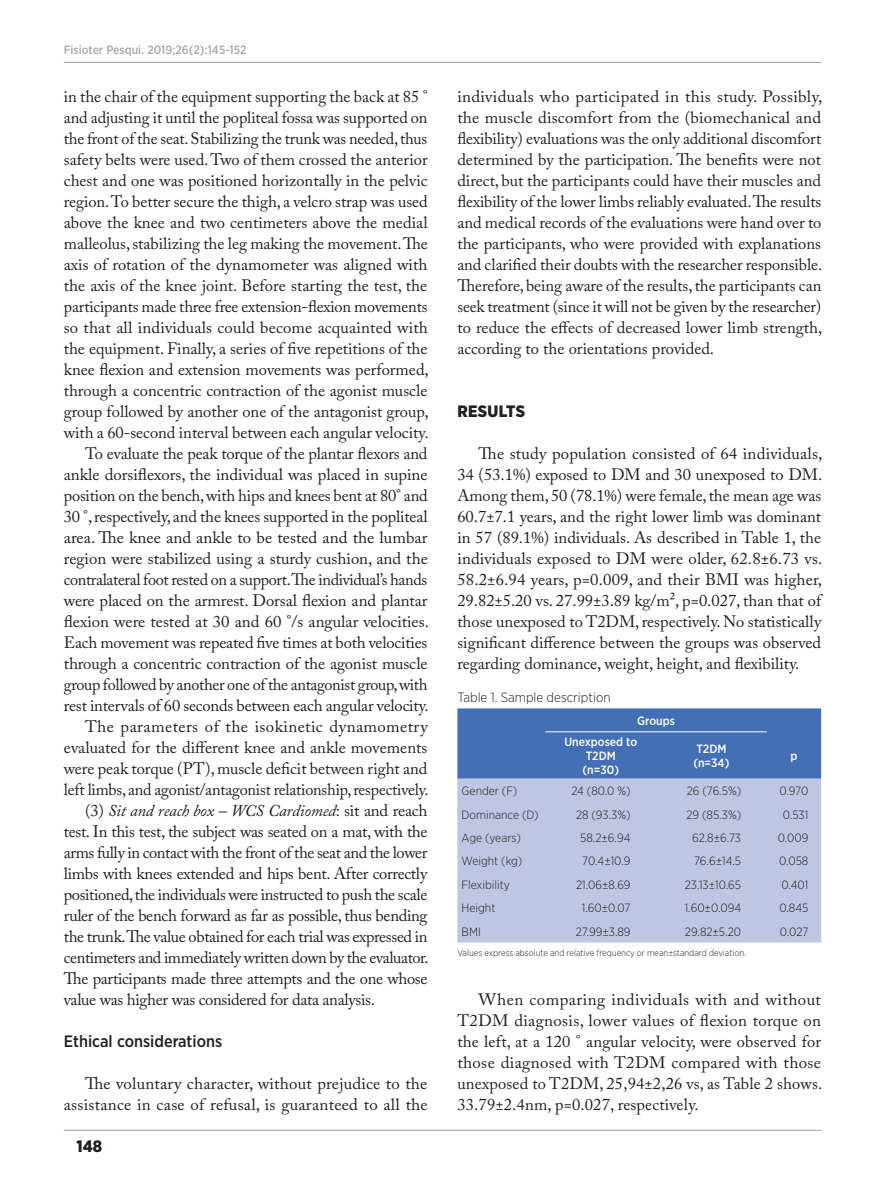
<style>
.page{position:relative;width:885px;height:1187px;background:#fff}
.page>*{position:absolute;margin:0;border:0;box-sizing:border-box;transform-origin:0 0}
.TEXTO{font:16.5px/21px "Adobe Caslon Pro";color:#231f20;text-align:justify}
.Sub2{font:500 16.5px "Gotham Narrow";color:#231f20}
.Sub1{font:900 16.5px "Gotham Narrow";letter-spacing:.015em;color:#231f20}
.Tab_tit{font:300 13.5px "Gotham Narrow";color:#231f20}
.Tab_corpo{font:300 12px "Gotham Narrow";color:#231f20}
.Tab_gravata{font:500 12px/14.4px "Gotham Narrow";color:#fff;text-align:center}
.t1{font:500 12px "Gotham Narrow";color:#a8a9ad}
.legenda_fonte{font:300 9px "Gotham Narrow";color:#231f20}
.s1{font-style:italic}
</style>
<div class="page">
<hr style="left:64px;top:62px;width:757px;height:1px;background:#a8a9ad">
<hr style="left:64px;top:1129px;width:757px;height:1px;background:#a8a9ad">
<div style="left:457px;top:708px;width:364px;height:70px;background:#446fb6"></div>
<div style="left:457px;top:778px;width:364px;height:164px;background:#bec6e3"></div>
<hr style="left:545px;top:731px;width:111px;height:1px;background:#fff">
<hr style="left:656px;top:731px;width:110px;height:1px;background:#fff">
<p class="t1" style="left:64px;top:42px;width:184px">Fisioter Pesqui. 2019;26(2):145-152</p>
<p class="TEXTO" style="left:64px;top:86px;width:366px">in the chair of the equipment supporting the back at 85 ° and adjusting it until the popliteal fossa was supported on the front of the seat. Stabilizing the trunk was needed, thus safety belts were used. Two of them crossed the anterior chest and one was positioned horizontally in the pelvic region. To better secure the thigh, a velcro strap was used above the knee and two centimeters above the medial malleolus, stabilizing the leg making the movement. The axis of rotation of the dynamometer was aligned with the axis of the knee joint. Before starting the test, the participants made three free extension-flexion movements so that all individuals could become acquainted with the equipment. Finally, a series of five repetitions of the knee flexion and extension movements was performed, through a concentric contraction of the agonist muscle group followed by another one of the antagonist group, with a 60-second interval between each angular velocity.</p>
<p class="TEXTO" style="left:64px;top:443px;width:366px;text-indent:21px">To evaluate the peak torque of the plantar flexors and ankle dorsiflexors, the individual was placed in supine position on the bench, with hips and knees bent at 80° and 30 °, respectively, and the knees supported in the popliteal area. The knee and ankle to be tested and the lumbar region were stabilized using a sturdy cushion, and the contralateral foot rested on a support.The individual’s hands were placed on the armrest. Dorsal flexion and plantar flexion were tested at 30 and 60 °/s angular velocities.<br>Each movement was repeated five times at both velocities through a concentric contraction of the agonist muscle group followed by another one of the antagonist group, with rest intervals of 60 seconds between each angular velocity.</p>
<p class="TEXTO" style="left:64px;top:716px;width:366px;text-indent:21px">The parameters of the isokinetic dynamometry evaluated for the different knee and ankle movements were peak torque (PT), muscle deficit between right and left limbs, and agonist/antagonist relationship, respectively.</p>
<p class="TEXTO" style="left:64px;top:800px;width:366px;text-indent:21px">(3) <span class="s1">Sit and reach box – WCS Cardiomed</span>: sit and reach test. In this test, the subject was seated on a mat, with the arms fully in contact with the front of the seat and the lower limbs with knees extended and hips bent. After correctly positioned, the individuals were instructed to push the scale ruler of the bench forward as far as possible, thus bending the trunk.The value obtained for each trial was expressed in centimeters and immediately written down by the evaluator.<br>The participants made three attempts and the one whose value was higher was considered for data analysis.</p>
<p class="Sub2" style="left:64px;top:1031px;width:160px">Ethical considerations</p>
<p class="TEXTO" style="left:64px;top:1073px;width:365px;text-align:right">The voluntary character, without prejudice to the assistance in case of refusal, is guaranteed to all the</p>
<p class="Sub1" style="left:77px;top:1135px;width:27px">148</p>
<p class="TEXTO" style="left:457px;top:86px;width:366px">individuals who participated in this study. Possibly, the muscle discomfort from the (biomechanical and flexibility) evaluations was the only additional discomfort determined by the participation. The benefits were not direct, but the participants could have their muscles and flexibility of the lower limbs reliably evaluated. The results and medical records of the evaluations were hand over to the participants, who were provided with explanations and clarified their doubts with the researcher responsible.<br>Therefore, being aware of the results, the participants can seek treatment (since it will not be given by the researcher) to reduce the effects of decreased lower limb strength, according to the orientations provided.</p>
<p class="Sub1" style="left:457px;top:400px;width:69px">RESULTS</p>
<p class="TEXTO" style="left:457px;top:443px;width:366px;text-indent:21px">The study population consisted of 64 individuals, 34 (53.1%) exposed to DM and 30 unexposed to DM.<br>Among them, 50 (78.1%) were female, the mean age was 60.7±7.1 years, and the right lower limb was dominant in 57 (89.1%) individuals. As described in Table 1, the individuals exposed to DM were older, 62.8±6.73 vs.<br>58.2±6.94 years, p=0.009, and their BMI was higher, 29.82±5.20 vs. 27.99±3.89 kg/m², p=0.027, than that of those unexposed to T2DM, respectively. No statistically significant difference between the groups was observed regarding dominance, weight, height, and flexibility.</p>
<p class="Tab_tit" style="left:457px;top:689px;width:155px">Table 1. Sample description</p>
<p class="Tab_gravata" style="left:637px;top:713px;width:39px">Groups</p>
<p class="Tab_gravata" style="left:564px;top:734px;width:74px">Unexposed to<br>T2DM</p>
<p class="Tab_gravata" style="left:582px;top:762px;width:38px">(n=30)</p>
<p class="Tab_gravata" style="left:696px;top:741px;width:32px">T2DM</p>
<p class="Tab_gravata" style="left:693px;top:755px;width:38px">(n=34)</p>
<p class="Tab_gravata" style="left:790px;top:748px;width:8px">p</p>
<p class="Tab_corpo" style="left:461px;top:783px;width:57px">Gender (F)</p>
<p class="Tab_corpo" style="left:571px;top:783px;width:61px">24 (80.0 %)</p>
<p class="Tab_corpo" style="left:686px;top:783px;width:56px">26 (76.5%)</p>
<p class="Tab_corpo" style="left:779px;top:783px;width:31px">0.970</p>
<p class="Tab_corpo" style="left:461px;top:807px;width:78px">Dominance (D)</p>
<p class="Tab_corpo" style="left:576px;top:807px;width:56px">28 (93.3%)</p>
<p class="Tab_corpo" style="left:686px;top:807px;width:56px">29 (85.3%)</p>
<p class="Tab_corpo" style="left:782px;top:807px;width:27px">0.531</p>
<p class="Tab_corpo" style="left:461px;top:830px;width:61px">Age (years)</p>
<p class="Tab_corpo" style="left:580px;top:830px;width:52px">58.2±6.94</p>
<p class="Tab_corpo" style="left:692px;top:830px;width:51px">62.8±6.73</p>
<p class="Tab_corpo" style="left:777px;top:830px;width:32px">0.009</p>
<p class="Tab_corpo" style="left:461px;top:853px;width:62px">Weight (kg)</p>
<p class="Tab_corpo" style="left:582px;top:853px;width:50px">70.4±10.9</p>
<p class="Tab_corpo" style="left:694px;top:853px;width:48px">76.6±14.5</p>
<p class="Tab_corpo" style="left:778px;top:853px;width:31px">0.058</p>
<p class="Tab_corpo" style="left:461px;top:877px;width:50px">Flexibility</p>
<p class="Tab_corpo" style="left:576px;top:877px;width:56px">21.06±8.69</p>
<p class="Tab_corpo" style="left:684px;top:877px;width:58px">23.13±10.65</p>
<p class="Tab_corpo" style="left:781px;top:877px;width:29px">0.401</p>
<p class="Tab_corpo" style="left:461px;top:900px;width:35px">Height</p>
<p class="Tab_corpo" style="left:581px;top:900px;width:50px">1.60±0.07</p>
<p class="Tab_corpo" style="left:684px;top:900px;width:58px">1.60±0.094</p>
<p class="Tab_corpo" style="left:779px;top:900px;width:31px">0.845</p>
<p class="Tab_corpo" style="left:461px;top:924px;width:21px">BMI</p>
<p class="Tab_corpo" style="left:575px;top:924px;width:56px">27.99±3.89</p>
<p class="Tab_corpo" style="left:684px;top:924px;width:58px">29.82±5.20</p>
<p class="Tab_corpo" style="left:779px;top:924px;width:30px">0.027</p>
<p class="legenda_fonte" style="left:457px;top:947px;width:290px">Values express absolute and relative frequency or mean±standard deviation.</p>
<p class="TEXTO" style="left:457px;top:989px;width:366px;text-indent:21px">When comparing individuals with and without T2DM diagnosis, lower values of flexion torque on the left, at a 120 ° angular velocity, were observed for those diagnosed with T2DM compared with those unexposed to T2DM, 25,94±2,26 vs, as Table 2 shows.<br>33.79±2.4nm, p=0.027, respectively.</p>
</div>
